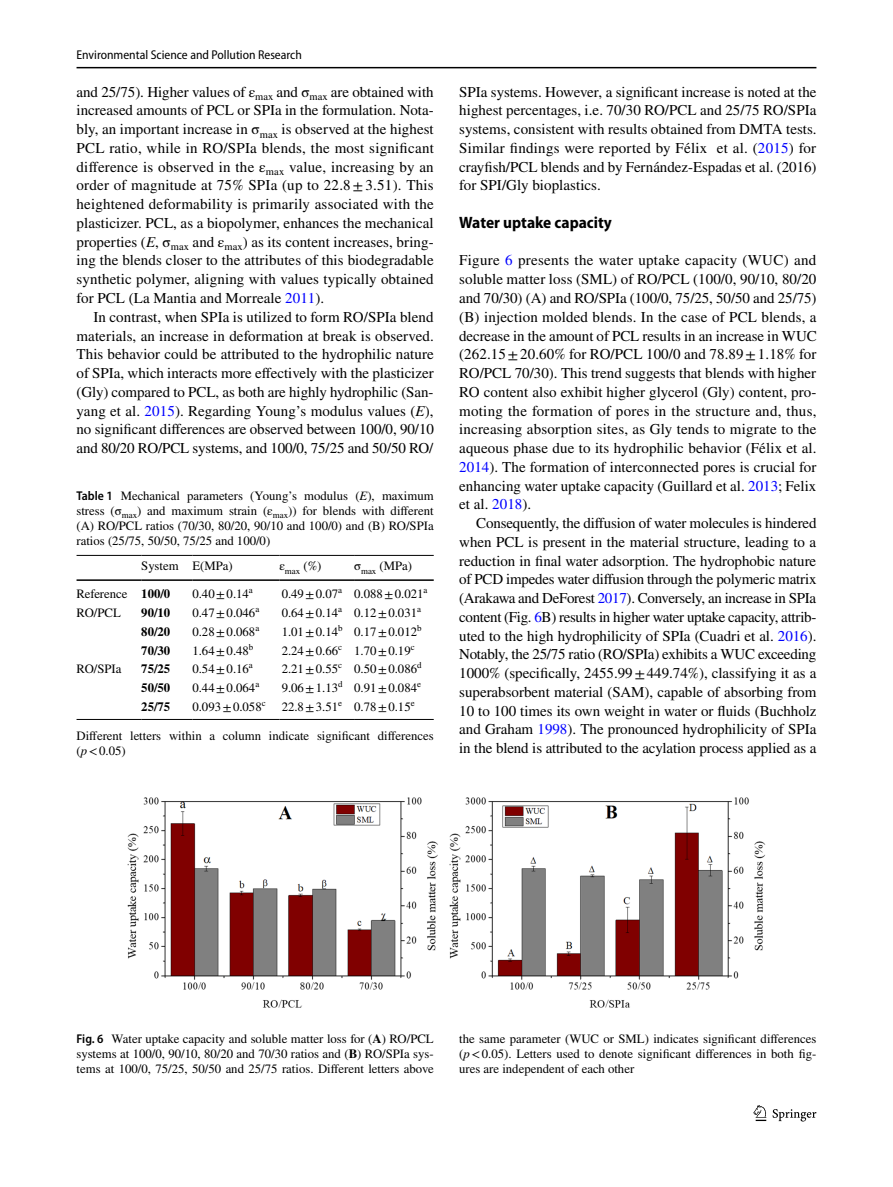
<style>
.page{position:relative;width:893px;height:1187px;background:#fff}
.page>*{position:absolute;margin:0;border:0;box-sizing:border-box;transform-origin:0 0}
.t1{font:700 semi-condensed 16.5px "Myriad Pro";color:#000}
.t2{font:15px/18.8px "STIX";letter-spacing:-.005em;color:#000;text-align:justify}
.t3{font:12.75px/15px "STIX";color:#000;text-align:justify}
.t4{font:semi-condensed 12.75px "Myriad Pro";color:#000}
.t5{font:700 12.75px "STIX";color:#000}
.s1{font-style:italic}
.s2{color:#00f}
.s3{font-family:"Myriad Pro";font-weight:600;font-stretch:semi-condensed}
.s4{font-weight:700}
</style>
<div class="page">
<hr style="left:77px;top:67px;width:739px;height:1px;background:#000">
<svg style="left:753px;top:1105px;width:13px;height:15px"></svg>
<svg style="left:773px;top:1109px;width:43px;height:12px"></svg>
<hr style="left:77px;top:555px;width:64px;height:1px;background:#000">
<hr style="left:77px;top:579px;width:64px;height:2px;background:#000">
<hr style="left:141px;top:555px;width:51px;height:1px;background:#000">
<hr style="left:141px;top:579px;width:51px;height:2px;background:#000">
<hr style="left:192px;top:555px;width:87px;height:1px;background:#000">
<hr style="left:192px;top:579px;width:87px;height:2px;background:#000">
<hr style="left:279px;top:555px;width:75px;height:1px;background:#000">
<hr style="left:279px;top:579px;width:75px;height:2px;background:#000">
<hr style="left:354px;top:555px;width:80px;height:1px;background:#000">
<hr style="left:354px;top:579px;width:80px;height:2px;background:#000">
<hr style="left:77px;top:719px;width:64px;height:1px;background:#000">
<hr style="left:141px;top:719px;width:51px;height:1px;background:#000">
<hr style="left:192px;top:719px;width:87px;height:1px;background:#000">
<hr style="left:279px;top:719px;width:75px;height:1px;background:#000">
<hr style="left:354px;top:719px;width:80px;height:1px;background:#000">
<img style="left:128px;top:797px;width:637px;height:210px">
<p class="t4" style="left:77px;top:48px;width:227px">Environmental Science and Pollution Research</p>
<p class="t2" style="left:77px;top:83px;width:359px">and 25/75). Higher values of ε<sub>max</sub> and σ<sub>max</sub> are obtained with increased amounts of PCL or SPIa in the formulation. Nota&shy;bly, an important increase in σ<sub>max</sub> is observed at the highest PCL ratio, while in RO/SPIa blends, the most significant difference is observed in the ε<sub>max</sub> value, increasing by an order of magnitude at 75% SPIa (up to 22.8±3.51). This heightened deformability is primarily associated with the plasticizer. PCL, as a biopolymer, enhances the mechanical properties (<span class="s1">E</span>, σ<sub>max</sub> and ε<sub>max</sub>) as its content increases, bring&shy;ing the blends closer to the attributes of this biodegradable synthetic polymer, aligning with values typically obtained for PCL (La Mantia and Morreale <span class="s2">2011</span>).</p>
<p class="t2" style="left:77px;top:308px;width:359px;text-indent:17px">In contrast, when SPIa is utilized to form RO/SPIa blend materials, an increase in deformation at break is observed.<br>This behavior could be attributed to the hydrophilic nature of SPIa, which interacts more effectively with the plasticizer (Gly) compared to PCL, as both are highly hydrophilic (San&shy;yang et al. <span class="s2">2015</span>). Regarding Young’s modulus values (<span class="s1">E</span>), no significant differences are observed between 100/0, 90/10 and 80/20 RO/PCL systems, and 100/0, 75/25 and 50/50 RO/</p>
<p class="t3" style="left:77px;top:489px;width:359px"><span class="s3">Table 1</span> Mechanical parameters (Young’s modulus (<span class="s1">E</span>), maximum stress (σ<sub>max</sub>) and maximum strain (ε<sub>max</sub>)) for blends with different (A) RO/PCL ratios (70/30, 80/20, 90/10 and 100/0) and (B) RO/SPIa ratios (25/75, 50/50, 75/25 and 100/0)</p>
<p class="t3" style="left:141px;top:559px;width:93px">System E(MPa)</p>
<p class="t3" style="left:279px;top:559px;width:44px">ε<sub>max</sub> (%)</p>
<p class="t3" style="left:354px;top:559px;width:60px">σ<sub>max</sub> (MPa)</p>
<p class="t3" style="left:77px;top:587px;width:95px">Reference <span class="s4">100/0</span></p>
<p class="t3" style="left:192px;top:587px;width:62px">0.40±0.14<sup>a</sup></p>
<p class="t3" style="left:282px;top:587px;width:147px">0.49±0.07<sup>a</sup> 0.088±0.021<sup>a</sup></p>
<p class="t3" style="left:77px;top:606px;width:46px">RO/PCL</p>
<p class="t5" style="left:141px;top:605px;width:31px">90/10</p>
<p class="t3" style="left:192px;top:606px;width:68px">0.47±0.046<sup>a</sup></p>
<p class="t3" style="left:282px;top:606px;width:141px">0.64±0.14<sup>a</sup> 0.12±0.031<sup>a</sup></p>
<p class="t5" style="left:141px;top:624px;width:31px">80/20</p>
<p class="t3" style="left:192px;top:625px;width:68px">0.28±0.068<sup>a</sup></p>
<p class="t3" style="left:282px;top:625px;width:141px">1.01±0.14<sup>b</sup> 0.17±0.012<sup>b</sup></p>
<p class="t5" style="left:141px;top:642px;width:31px">70/30</p>
<p class="t3" style="left:192px;top:643px;width:63px">1.64±0.48<sup>b</sup></p>
<p class="t3" style="left:282px;top:643px;width:134px">2.24±0.66<sup>c</sup> 1.70±0.19<sup>c</sup></p>
<p class="t3" style="left:77px;top:662px;width:47px">RO/SPIa</p>
<p class="t5" style="left:141px;top:661px;width:31px">75/25</p>
<p class="t3" style="left:192px;top:662px;width:62px">0.54±0.16<sup>a</sup></p>
<p class="t3" style="left:282px;top:662px;width:141px">2.21±0.55<sup>c</sup> 0.50±0.086<sup>d</sup></p>
<p class="t5" style="left:141px;top:680px;width:31px">50/50</p>
<p class="t3" style="left:192px;top:681px;width:68px">0.44±0.064<sup>a</sup></p>
<p class="t3" style="left:282px;top:681px;width:141px">9.06±1.13<sup>d</sup> 0.91±0.084<sup>e</sup></p>
<p class="t5" style="left:141px;top:699px;width:31px">25/75</p>
<p class="t3" style="left:192px;top:700px;width:75px">0.093±0.058<sup>c</sup></p>
<p class="t3" style="left:282px;top:700px;width:134px">22.8±3.51<sup>e</sup> 0.78±0.15<sup>e</sup></p>
<p class="t3" style="left:77px;top:728px;width:359px">Different letters within a column indicate significant differences (<span class="s1">p</span>&lt;0.05)</p>
<p class="t2" style="left:459px;top:83px;width:359px">SPIa systems. However, a significant increase is noted at the highest percentages, i.e. 70/30 RO/PCL and 25/75 RO/SPIa systems, consistent with results obtained from DMTA tests.<br>Similar findings were reported by Félix et al. (<span class="s2">2015</span>) for crayfish/PCL blends and by Fernández-Espadas et al. (2016) for SPI/Gly bioplastics.</p>
<p class="t1" style="left:459px;top:213px;width:154px">Water uptake capacity</p>
<p class="t2" style="left:459px;top:252px;width:359px">Figure <span class="s2">6</span> presents the water uptake capacity (WUC) and soluble matter loss (SML) of RO/PCL (100/0, 90/10, 80/20 and 70/30) (A) and RO/SPIa (100/0, 75/25, 50/50 and 25/75) (B) injection molded blends. In the case of PCL blends, a decrease in the amount of PCL results in an increase in WUC (262.15±20.60% for RO/PCL 100/0 and 78.89±1.18% for RO/PCL 70/30). This trend suggests that blends with higher RO content also exhibit higher glycerol (Gly) content, pro&shy;moting the formation of pores in the structure and, thus, increasing absorption sites, as Gly tends to migrate to the aqueous phase due to its hydrophilic behavior (Félix et al.<br><span class="s2">2014</span>). The formation of interconnected pores is crucial for enhancing water uptake capacity (Guillard et al. <span class="s2">2013</span>; Felix et al. <span class="s2">2018</span>).</p>
<p class="t2" style="left:459px;top:514px;width:359px;text-indent:17px">Consequently, the diffusion of water molecules is hindered when PCL is present in the material structure, leading to a reduction in final water adsorption. The hydrophobic nature of PCD impedes water diffusion through the polymeric matrix (Arakawa and DeForest <span class="s2">2017</span>). Conversely, an increase in SPIa content (Fig. <span class="s2">6</span>B) results in higher water uptake capacity, attrib&shy;uted to the high hydrophilicity of SPIa (Cuadri et al. <span class="s2">2016</span>).<br>Notably, the 25/75 ratio (RO/SPIa) exhibits a WUC exceeding 1000% (specifically, 2455.99±449.74%), classifying it as a superabsorbent material (SAM), capable of absorbing from 10 to 100 times its own weight in water or fluids (Buchholz and Graham <span class="s2">1998</span>). The pronounced hydrophilicity of SPIa in the blend is attributed to the acylation process applied as a</p>
<p class="t3" style="left:77px;top:1031px;width:359px"><span class="s3">Fig. 6</span> Water uptake capacity and soluble matter loss for (<span class="s4">A</span>) RO/PCL systems at 100/0, 90/10, 80/20 and 70/30 ratios and (<span class="s4">B</span>) RO/SPIa sys&shy;tems at 100/0, 75/25, 50/50 and 25/75 ratios. Different letters above</p>
<p class="t3" style="left:459px;top:1031px;width:359px">the same parameter (WUC or SML) indicates significant differences (<span class="s1">p</span>&lt;0.05). Letters used to denote significant differences in both fig&shy;ures are independent of each other</p>
</div>
